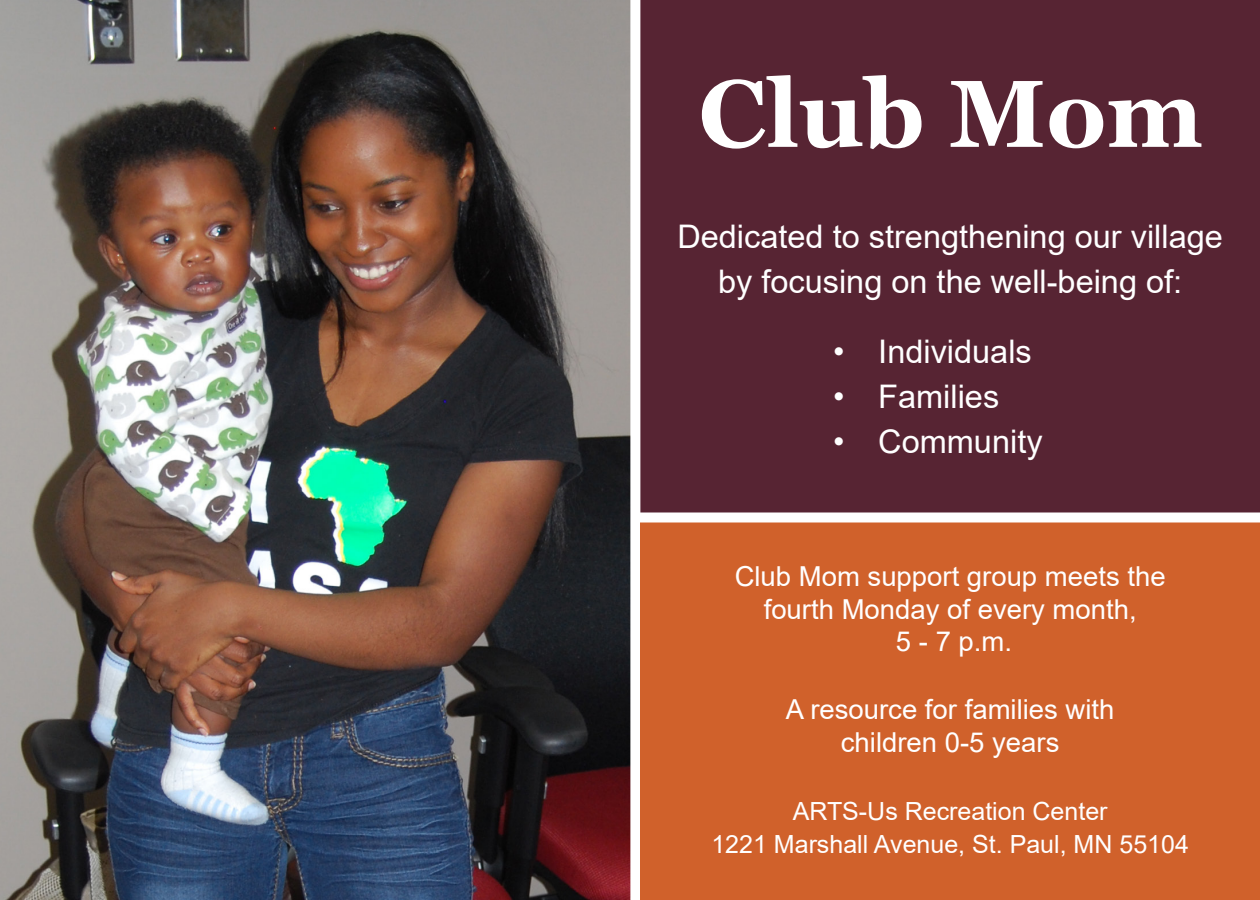
<style>
.page{position:relative;width:1260px;height:900px;background:#fff}
.page>*{position:absolute;margin:0;border:0;box-sizing:border-box;transform-origin:0 0}
.t1{font:700 95px "Georgia";color:#fff}
.t2{font:32.5px/45px "Arial";color:#fff;text-align:center}
.t3{font:27.5px/32.5px "Arial";color:#fff;text-align:center}
.t4{font:25px/32.5px "Arial";color:#fff;text-align:center}
</style>
<div class="page">
<div style="left:625px;top:0;width:635px;height:518px;background:#572433"></div>
<img style="left:0;top:0;width:630px;height:900px">
<div style="left:630px;top:0;width:10px;height:900px;background:#fff"></div>
<div style="left:640px;top:522px;width:620px;height:378px;background:#d0612b"></div>
<div style="left:632px;top:512px;width:628px;height:10px;background:#fff"></div>
<p class="t1" style="left:699px;top:53px;width:506px">Club Mom</p>
<p class="t2" style="left:677px;top:213px;width:547px">Dedicated to strengthening our village by focusing on the well-being of:</p>
<p class="t2" style="left:833px;top:329px;width:200px">• Individuals</p>
<p class="t2" style="left:833px;top:374px;width:167px">• Families</p>
<p class="t2" style="left:833px;top:419px;width:211px">• Community</p>
<p class="t3" style="left:735px;top:560px;width:433px">Club Mom support group meets the</p>
<p class="t3" style="left:764px;top:593px;width:374px">fourth Monday of every month,<br>5 - 7 p.m.</p>
<p class="t3" style="left:786px;top:693px;width:330px">A resource for families with children 0-5 years</p>
<p class="t4" style="left:711px;top:795px;width:479px">ARTS-Us Recreation Center<br>1221 Marshall Avenue, St. Paul, MN 55104</p>
</div>
